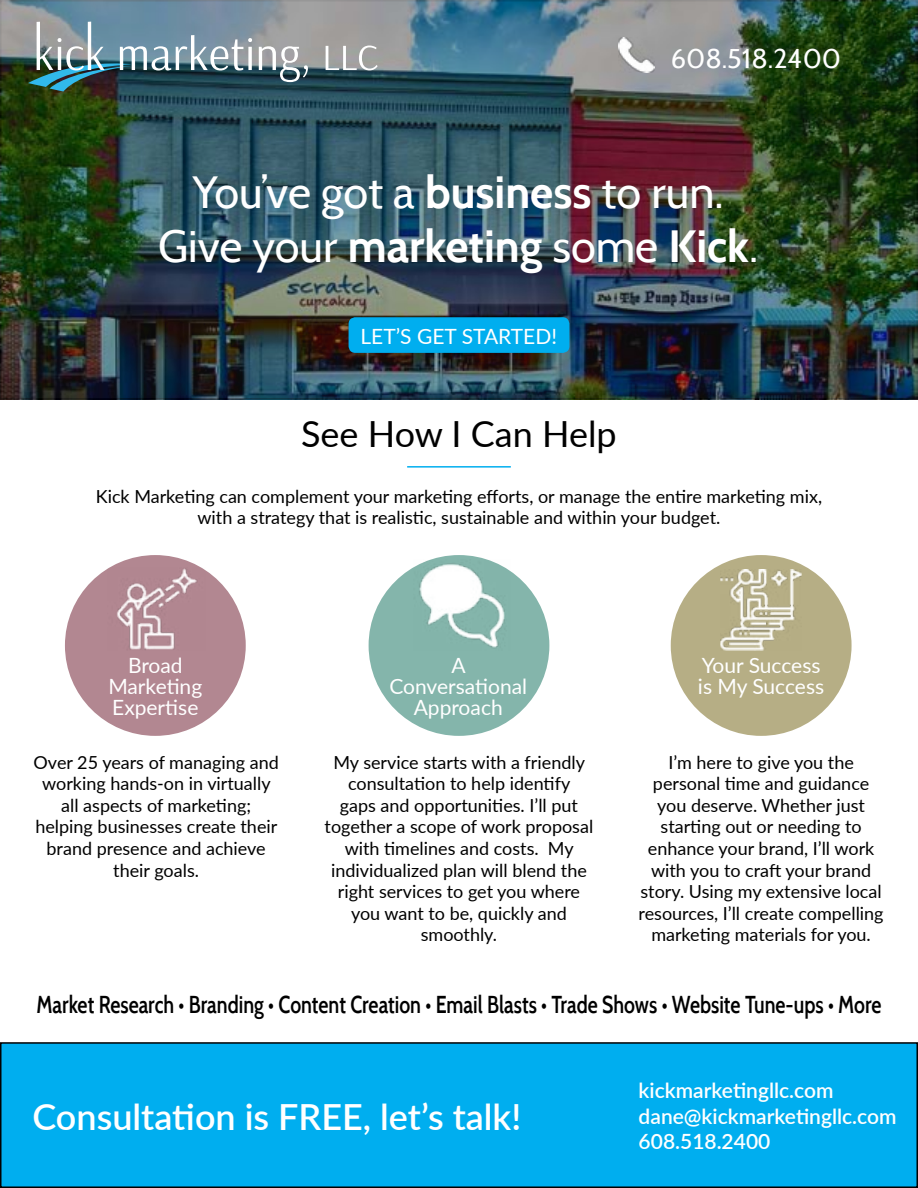
<style>
.page{position:relative;width:918px;height:1188px;background:#fff}
.page>*{position:absolute;margin:0;border:0;box-sizing:border-box;transform-origin:0 0}
.t1{font:45px/54px "Cabin";color:#fff;text-align:center}
.t2{font:600 36px "Lato";color:#fff}
.t3{font:36px "Lato";color:#000}
.t4{font:27px "Cabin";color:#fff}
.t5{font:600 24.3px "Cabin";color:#000;scale:.8 1}
.t6{font:21px/21px "Lato";color:#fff;text-align:center}
.t7{font:600 21px/25.2px "Lato";color:#fff}
.t8{font:18px/21.6px "Lato";color:#000;text-align:center}
.s1{font-weight:700}
</style>
<div class="page">
<div style="left:1px;top:1043px;width:916px;height:144px;background:#00aeef"></div>
<div style="left:0;top:1042px;width:918px;height:146px;border:2px solid #000"></div>
<img style="left:3px;top:3px;width:912px;height:394px">
<div style="left:0;top:0;width:918px;height:400px;border:2px solid #000"></div>
<div style="left:349px;top:317px;width:220px;height:36px;background:#00aeef;border-radius:7px"></div>
<img style="left:28px;top:22px;width:224px;height:70px">
<svg style="left:259px;top:46px;width:49px;height:36px"></svg>
<svg style="left:326px;top:46px;width:52px;height:24px"></svg>
<img style="left:619px;top:37px;width:35px;height:36px">
<hr style="left:407px;top:466px;width:104px;height:2px;background:#00aeef">
<div style="left:65px;top:555px;width:181px;height:181px;background:#b28791;border-radius:50%"></div>
<div style="left:369px;top:555px;width:180px;height:181px;background:#84b5ab;border-radius:50%"></div>
<div style="left:671px;top:555px;width:181px;height:181px;background:#b6ae85;border-radius:50%"></div>
<img style="left:107px;top:567px;width:98px;height:83px">
<img style="left:413px;top:560px;width:98px;height:88px">
<img style="left:720px;top:569px;width:82px;height:82px">
<h3 class="t4" style="left:671px;top:42px;width:172px">608.518.2400</h3>
<h1 class="t1" style="left:158px;top:165px;width:602px">You’ve got a <span class="s1">business</span> to run.<br>Give your <span class="s1">marketing</span> some <span class="s1">Kick</span>.</h1>
<p class="t6" style="left:361px;top:325px;width:198px">LET’S GET STARTED!</p>
<h2 class="t3" style="left:301px;top:408px;width:317px">See How I Can Help</h2>
<p class="t8" style="left:96px;top:485px;width:728px">Kick Marketing can complement your marketing efforts, or manage the entire marketing mix, with a strategy that is realistic, sustainable and within your budget.</p>
<p class="t6" style="left:108px;top:654px;width:95px">Broad<br>Marketing<br>Expertise</p>
<p class="t6" style="left:389px;top:654px;width:139px">A<br>Conversational<br>Approach</p>
<p class="t6" style="left:698px;top:654px;width:128px;text-align:left">Your Success is My Success</p>
<p class="t8" style="left:34px;top:751px;width:247px">Over 25 years of managing and working hands-on in virtually all aspects of marketing; helping businesses create their brand presence and achieve their goals.</p>
<p class="t8" style="left:639px;top:751px;width:247px">I’m here to give you the personal time and guidance you deserve. Whether just starting out or needing to enhance your brand, I’ll work with you to craft your brand story. Using my extensive local resources, I’ll create compelling marketing materials for you.</p>
<p class="t8" style="left:325px;top:751px;width:270px">My service starts with a friendly consultation to help identify<br>gaps and opportunities. I’ll put together a scope of work proposal with timelines and costs. My individualized plan will blend the right services to get you where you want to be, quickly and smoothly.</p>
<h3 class="t5" style="left:37px;top:989px;width:1058px">Market Research • Branding • Content Creation • Email Blasts • Trade Shows • Website Tune-ups • More</h3>
<h2 class="t2" style="left:32px;top:1090px;width:490px">Consultation is FREE, let’s talk!</h2>
<p class="t7" style="left:639px;top:1077px;width:259px">kickmarketingllc.com dane@kickmarketingllc.com<br>608.518.2400</p>
</div>
